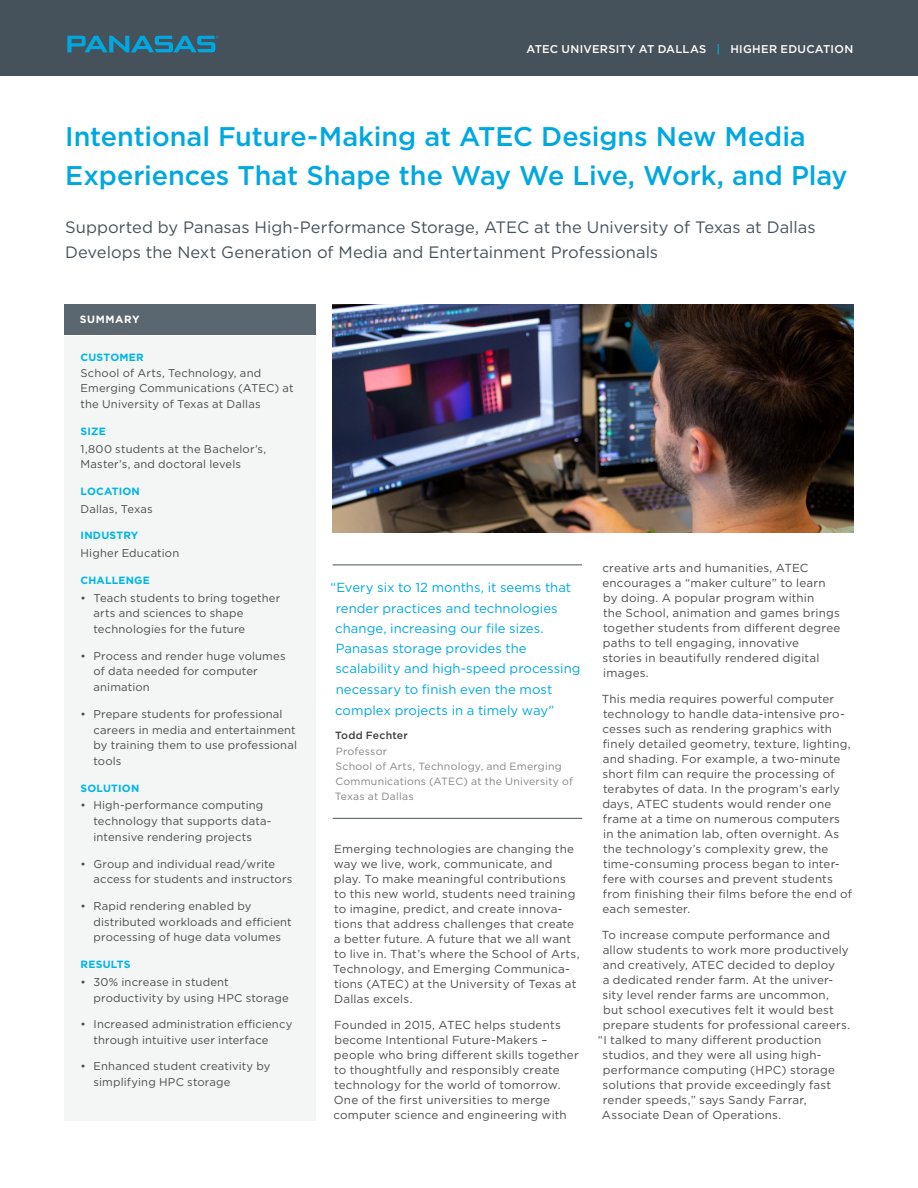
<style>
.page{position:relative;width:918px;height:1188px;background:#fff}
.page>*{position:absolute;margin:0;border:0;box-sizing:border-box;transform-origin:0 0}
.t1{font:500 27px/39px "Gotham";letter-spacing:-.005em;color:#00a8e2}
.t2{font:16.5px/25.5px "Gotham";color:#46525b}
.t3{font:13.2px/20.4px "Gotham";color:#00a8e2}
.t4{font:11.7px/15px "Gotham";letter-spacing:.015em;color:#4b4c4d}
.t5{font:11.25px/15.8px "Gotham";letter-spacing:.015em;color:#4b4c4d}
.t6{font:500 11.25px "Gotham";letter-spacing:.02em;color:#fff}
.t7{font:10.5px/15px "Gotham";letter-spacing:.02em;color:#838588}
.t8{font:700 10.5px "Gotham";letter-spacing:.02em;color:#00b5e6}
.t9{font:500 10.5px "Gotham";letter-spacing:.02em;color:#3e3e3f}
.t10{font:700 10.5px "Gotham";letter-spacing:.055em;color:#fff}
.s1{color:#00a8e2}
</style>
<div class="page">
<div style="left:64px;top:304px;width:252px;height:30px;background:#5b6770"></div>
<div style="left:64px;top:336px;width:252px;height:784px;background:#f3f6f4"></div>
<div style="left:0;top:0;width:918px;height:76px;background:#46525b"></div>
<svg style="left:67px;top:36px;width:152px;height:16px"></svg>
<hr style="left:333px;top:565px;width:249px;height:1px;background:#46525b">
<hr style="left:333px;top:818px;width:249px;height:1px;background:#46525b">
<img style="left:333px;top:304px;width:520px;height:229px">
<p class="t6" style="left:527px;top:41px;width:149px">ATEC Unive rsity at Dallas</p>
<p class="t6" style="left:717px;top:41px;width:81px"><span class="s1">|</span> Higher Educati</p>
<p class="t6" style="left:834px;top:41px;width:18px">on</p>
<h1 class="t1" style="left:65px;top:116px;width:784px">Intentional Future-Making at ATEC Designs New Media<br>Experiences That Shape the Way We Live, Work, and Play</h1>
<h2 class="t2" style="left:65px;top:214px;width:752px">Supported by Panasas High-Performance Storage, ATEC at the University of Texas at Dallas<br>Develops the Next Generation of Media and Entertainment Professionals</h2>
<p class="t10" style="left:80px;top:313px;width:61px">SUMMARY</p>
<p class="t8" style="left:81px;top:350px;width:65px">CUSTOMER</p>
<p class="t5" style="left:81px;top:364px;width:215px">School of Arts, Technology, and<br>Emerging Communications (ATEC) at the University of Texas at Dallas</p>
<p class="t8" style="left:81px;top:424px;width:27px">SIZE</p>
<p class="t5" style="left:81px;top:440px;width:187px">1,800 students at the Bachelor’s,<br>Master’s, and doctoral levels</p>
<p class="t8" style="left:81px;top:484px;width:61px">LOCATION</p>
<p class="t5" style="left:81px;top:501px;width:74px">Dallas, Texas</p>
<p class="t8" style="left:81px;top:529px;width:59px">INDUSTRY</p>
<p class="t5" style="left:81px;top:545px;width:100px">Higher Education</p>
<p class="t8" style="left:81px;top:573px;width:71px">CHALLENGE</p>
<p class="t5" style="left:94px;top:590px;width:188px;text-indent:-13px">• Teach students to bring together arts and sciences to shape technologies for the future</p>
<p class="t5" style="left:94px;top:648px;width:194px;text-indent:-13px">• Process and render huge volumes of data needed for computer animation</p>
<p class="t5" style="left:94px;top:706px;width:205px;text-indent:-13px">• Prepare students for professional careers in media and entertainment by training them to use professional tools</p>
<p class="t8" style="left:81px;top:781px;width:60px">SOLUTION</p>
<p class="t5" style="left:94px;top:797px;width:179px;text-indent:-13px">• High-performance computing technology that supports data&shy;intensive rendering projects</p>
<p class="t5" style="left:94px;top:855px;width:200px;text-indent:-13px">• Group and individual read/write access for students and instructors</p>
<p class="t5" style="left:94px;top:898px;width:200px;text-indent:-13px">• Rapid rendering enabled by distributed workloads and efficient processing of huge data volumes</p>
<p class="t8" style="left:81px;top:957px;width:51px">RESULTS</p>
<p class="t5" style="left:94px;top:974px;width:197px;text-indent:-13px">• 30% increase in student productivity by using HPC storage</p>
<p class="t5" style="left:94px;top:1016px;width:200px;text-indent:-13px">• Increased administration efficiency through intuitive user interface</p>
<p class="t5" style="left:94px;top:1058px;width:178px;text-indent:-13px">• Enhanced student creativity by simplifying HPC storage</p>
<p class="t3" style="left:335px;top:577px;width:247px;text-indent:-5px">“Every six to 12 months, it seems that render practices and technologies change, increasing our file sizes.<br>Panasas storage provides the scalability and high-speed processing necessary to finish even the most complex projects in a timely way”</p>
<p class="t9" style="left:335px;top:729px;width:74px">Todd Fechter</p>
<p class="t7" style="left:335px;top:744px;width:240px">Professor<br>School of Arts, Technology, and Emerging<br>Communications (ATEC) at the University of<br>Texas at Dallas</p>
<p class="t4" style="left:333px;top:841px;width:248px">Emerging technologies are changing the way we live, work, communicate, and play. To make meaningful contributions to this new world, students need training to imagine, predict, and create innova&shy;tions that address challenges that create a better future. A future that we all want to live in. That’s where the School of Arts, Technology, and Emerging Communica&shy;tions (ATEC) at the University of Texas at Dallas excels.</p>
<p class="t4" style="left:334px;top:1017px;width:247px">Founded in 2015, ATEC helps students become Intentional Future-Makers – people who bring different skills together to thoughtfully and responsibly create technology for the world of tomorrow.<br>One of the first universities to merge computer science and engineering with</p>
<p class="t4" style="left:602px;top:560px;width:239px">creative arts and humanities, ATEC encourages a “maker culture” to learn by doing. A popular program within<br>the School, animation and games brings together students from different degree paths to tell engaging, innovative stories in beautifully rendered digital images.</p>
<p class="t4" style="left:602px;top:691px;width:252px">This media requires powerful computer technology to handle data-intensive pro&shy;cesses such as rendering graphics with finely detailed geometry, texture, lighting, and shading. For example, a two-minute short film can require the processing of terabytes of data. In the program’s early days, ATEC students would render one frame at a time on numerous computers in the animation lab, often overnight. As the technology’s complexity grew, the time-consuming process began to inter&shy;fere with courses and prevent students from finishing their films before the end of each semester.</p>
<p class="t4" style="left:602px;top:927px;width:230px">To increase compute performance and</p>
<p class="t4" style="left:603px;top:942px;width:248px">allow students to work more productively</p>
<p class="t4" style="left:603px;top:957px;width:234px">and creatively, ATEC decided to deploy</p>
<p class="t4" style="left:603px;top:972px;width:232px">a dedicated render farm. At the univer-</p>
<p class="t4" style="left:603px;top:987px;width:228px">sity level render farms are uncommon,</p>
<p class="t4" style="left:603px;top:1002px;width:232px">but school executives felt it would best</p>
<p class="t4" style="left:603px;top:1017px;width:249px">prepare students for professional careers.</p>
<p class="t4" style="left:598px;top:1032px;width:225px">“I talked to many different production</p>
<p class="t4" style="left:603px;top:1047px;width:221px">studios, and they were all using high-</p>
<p class="t4" style="left:603px;top:1062px;width:234px">performance computing (HPC) storage</p>
<p class="t4" style="left:603px;top:1077px;width:230px">solutions that provide exceedingly fast</p>
<p class="t4" style="left:603px;top:1092px;width:205px">render speeds,” says Sandy Farrar,</p>
<p class="t4" style="left:602px;top:1107px;width:181px">Associate Dean of Operations.</p>
</div>
